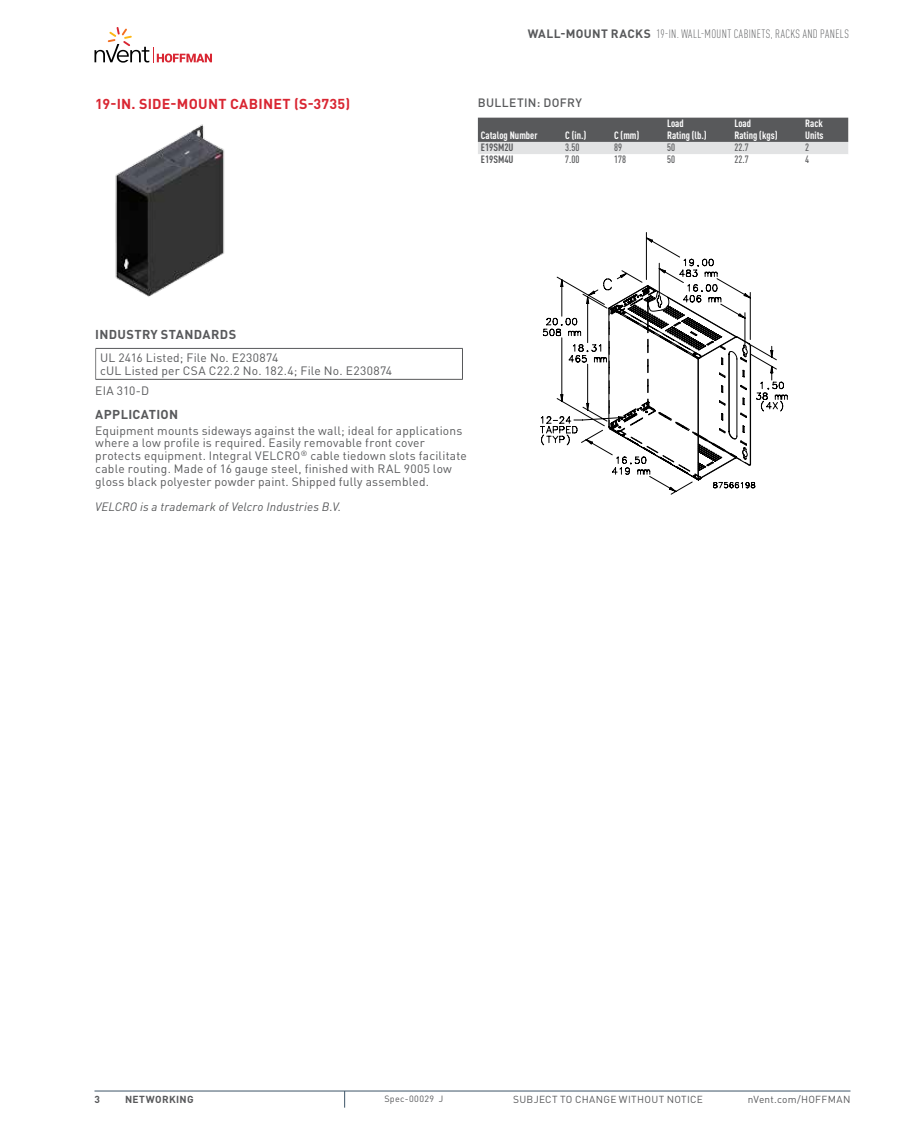
<style>
.page{position:relative;width:918px;height:1134px;background:#fff}
.page>*{position:absolute;margin:0;border:0;box-sizing:border-box;transform-origin:0 0}
.t1{font:700 14.25px "DIN Pro";letter-spacing:.02em;color:#d92632}
.t2{font:700 12.75px "DIN Pro";letter-spacing:.03em;color:#58595b}
.t3{font:12px/12.8px "DIN Pro";letter-spacing:.015em;color:#58595b}
.t4{font:300 condensed 12px "DIN Pro";letter-spacing:.035em;color:#58595b}
.t5{font:italic 12px "DIN Pro";letter-spacing:.015em;color:#58595b}
.t6{font:500 12px "DIN Pro";letter-spacing:.03em;color:#58595b}
.t7{font:700 condensed 10.5px/12px "DIN Pro";color:#fff}
.t8{font:500 condensed 10.5px "DIN Pro";color:#58595b}
.t9{font:700 condensed 10.5px "DIN Pro";color:#58595b}
.t10{font:10.2px "DIN Pro";letter-spacing:.025em;color:#58595b}
.t11{font:700 10.2px "DIN Pro";letter-spacing:.04em;color:#58595b}
.t12{font:9px "DIN Pro";letter-spacing:.04em;color:#58595b}
.s1{font-weight:700;font-stretch:normal}
</style>
<div class="page">
<svg style="left:95px;top:27px;width:117px;height:36px"></svg>
<hr style="left:94px;top:1091px;width:756px;height:1px;background:#3d5567">
<svg style="left:344px;top:1091px;width:1px;height:17px"></svg>
<img style="left:115px;top:124px;width:110px;height:173px">
<hr style="left:95px;top:348px;width:368px;height:1px;background:#58595b">
<hr style="left:95px;top:379px;width:368px;height:1px;background:#58595b">
<hr style="left:462px;top:349px;width:1px;height:30px;background:#58595b">
<svg style="left:478px;top:118px;width:370px;height:36px;background:#868789"></svg>
<svg style="left:540px;top:334px;width:243px;height:111px"></svg>
<svg style="left:543px;top:232px;width:212px;height:256px"></svg>
<p class="t1" style="left:95px;top:92px;width:104px">19-IN. SIDE-MOUNT</p>
<p class="t1" style="left:230px;top:92px;width:38px">CABINET</p>
<p class="t1" style="left:294px;top:92px;width:58px">(S-3735)</p>
<p class="t4" style="left:528px;top:25px;width:323px"><span class="s1">WALL-MOUNT RACKS</span> 19-IN. WALL-MOUNT CABINETS, RACKS AND PANELS</p>
<p class="t6" style="left:478px;top:93px;width:105px">BULLETIN: DOFRY</p>
<p class="t7" style="left:481px;top:128px;width:58px">Catalog Number</p>
<p class="t7" style="left:565px;top:128px;width:23px">C (in.)</p>
<p class="t7" style="left:614px;top:128px;width:27px">C (mm)</p>
<p class="t7" style="left:667px;top:116px;width:41px">Load<br>Rating (lb.)</p>
<p class="t7" style="left:734px;top:116px;width:45px">Load<br>Rating (kgs)</p>
<p class="t7" style="left:805px;top:116px;width:20px">Rack<br>Units</p>
<p class="t9" style="left:481px;top:139px;width:34px">E19SM2U</p>
<p class="t8" style="left:565px;top:140px;width:16px">3.50</p>
<p class="t8" style="left:614px;top:140px;width:10px">89</p>
<p class="t8" style="left:667px;top:140px;width:10px">50</p>
<p class="t8" style="left:734px;top:140px;width:16px">22.7</p>
<p class="t8" style="left:805px;top:140px;width:6px">2</p>
<p class="t9" style="left:481px;top:152px;width:34px">E19SM4U</p>
<p class="t8" style="left:565px;top:152px;width:16px">7.00</p>
<p class="t8" style="left:614px;top:152px;width:14px">178</p>
<p class="t8" style="left:667px;top:152px;width:10px">50</p>
<p class="t8" style="left:734px;top:152px;width:16px">22.7</p>
<p class="t8" style="left:805px;top:152px;width:6px">4</p>
<p class="t2" style="left:95px;top:324px;width:31px">INDUST</p>
<p class="t2" style="left:142px;top:324px;width:28px">RY STAN</p>
<p class="t2" style="left:194px;top:324px;width:43px">DARDS</p>
<p class="t3" style="left:100px;top:350px;width:294px">UL 2416 Listed; File No. E230874<br>cUL Listed per CSA C22.2 No. 182.4; File No. E230874</p>
<p class="t3" style="left:95px;top:384px;width:56px">EIA 310-D</p>
<p class="t2" style="left:95px;top:404px;width:34px">APPLICATION</p>
<p class="t3" style="left:95px;top:423px;width:373px">Equipment mounts sideways against the wall; ideal for applications where a low profile is required. Easily removable front cover protects equipment. Integral VELCRO<sup>®</sup> cable tiedown slots facilitate cable routing. Made of 16 gauge steel, finished with RAL 9005 low gloss black polyester powder paint. Shipped fully assembled.</p>
<p class="t5" style="left:95px;top:498px;width:248px">VELCRO is a trademark of Velcro Industries B.V.</p>
<p class="t11" style="left:94px;top:1091px;width:7px">3</p>
<p class="t11" style="left:125px;top:1091px;width:70px">NETWORKING</p>
<p class="t12" style="left:384px;top:1092px;width:60px">Spec-00029 J</p>
<p class="t10" style="left:513px;top:1091px;width:191px">SUBJECT TO CHANGE WITHOUT NOTICE</p>
<p class="t10" style="left:748px;top:1091px;width:104px">nVent.com/HOFFMAN</p>
</div>
